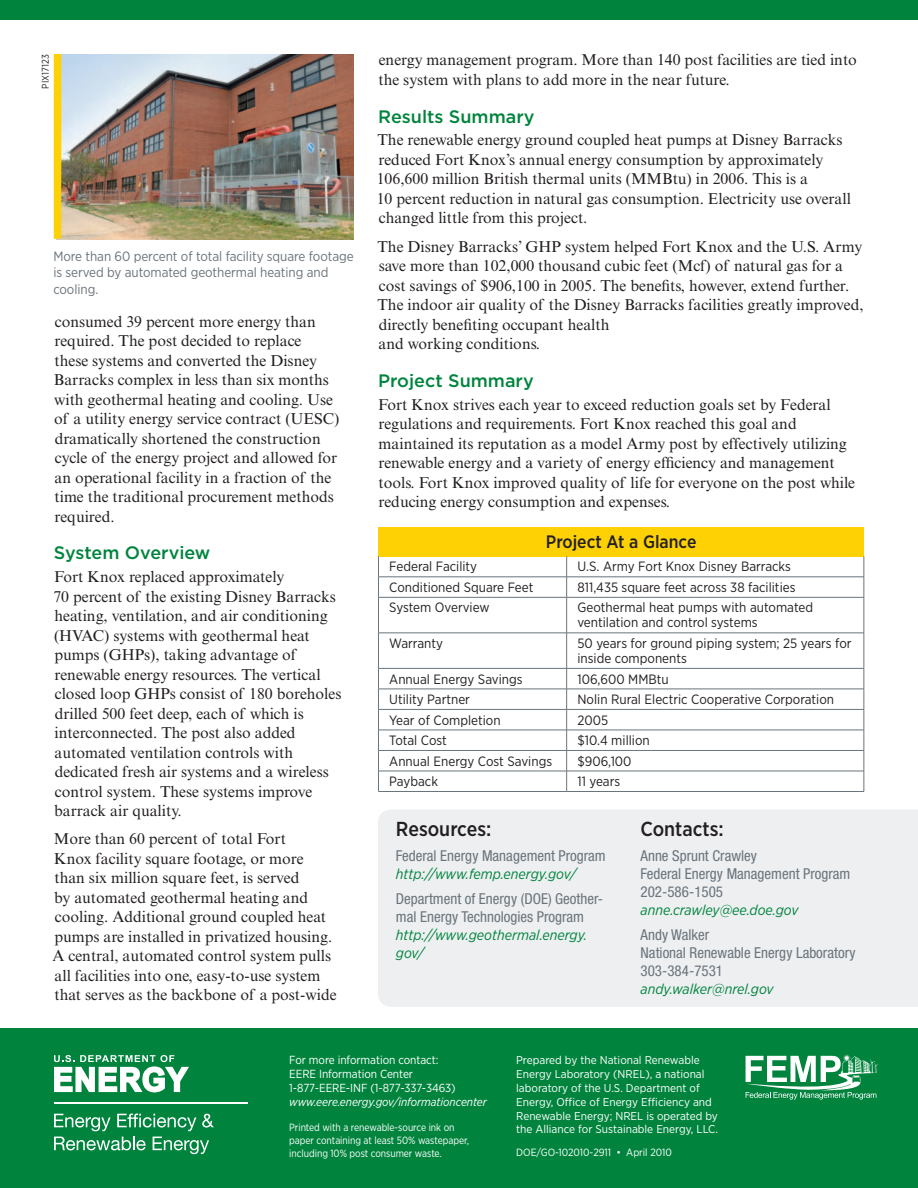
<style>
.page{position:relative;width:918px;height:1188px;background:#fff}
.page>*{position:absolute;margin:0;border:0;box-sizing:border-box;transform-origin:0 0}
.subhed{font:500 20.25px "Gotham Narrow";color:#231f20}
.subhead_1{font:500 18px "Gotham";color:#00843d}
.Side_Bar_Heading-1{font:500 18px "Gotham Narrow";color:#231f20}
.text{font:15.75px/19.5px "Times New Roman MT Std";color:#231f20}
.sidebar_text{font:condensed 15px/18px "Helvetica Neue LT Std";color:#6a747b}
.sidebar_text-2{font:italic 14.4px/18px "Gotham Narrow";color:#00843d}
.table_body{font:13.5px/15px "Gotham Narrow";color:#231f20}
.t1{font:13.5px/16.5px "Gotham Narrow";letter-spacing:-.005em;color:#6a747b}
.t2{font:11.7px/13.8px "Gotham Narrow";letter-spacing:-.005em;color:#fff}
.t3{font:italic 11.7px "Gotham Narrow";letter-spacing:-.005em;color:#fff}
.t4{font:11.4px/13.8px "Gotham Narrow";color:#fff}
.t5{font:10.5px/12.8px "Gotham Narrow";letter-spacing:-.005em;color:#fff;scale:.95 1}
.t6{font:10.5px "Gotham Narrow";letter-spacing:-.005em;color:#fff}
.text-2{font:9.75px "Gotham Narrow";letter-spacing:.01em;color:#231f20;scale:.95 1}
</style>
<div class="page">
<div style="left:378px;top:810px;width:540px;height:197px;background:#edeff1"></div>
<div style="left:0;top:0;width:918px;height:19px;background:#00843d"></div>
<div style="left:0;top:1028px;width:918px;height:160px;background:#00843d"></div>
<svg style="left:54px;top:1055px;width:135px;height:37px"></svg>
<hr style="left:54px;top:1102px;width:193px;height:1px;background:#fff">
<svg style="left:54px;top:1114px;width:57px;height:17px"></svg>
<svg style="left:117px;top:1114px;width:79px;height:17px"></svg>
<svg style="left:202px;top:1114px;width:12px;height:14px"></svg>
<svg style="left:54px;top:1137px;width:92px;height:13px"></svg>
<svg style="left:153px;top:1137px;width:56px;height:17px"></svg>
<svg style="left:745px;top:1054px;width:134px;height:46px"></svg>
<div style="left:378px;top:527px;width:486px;height:29px;background:#fed105"></div>
<hr style="left:378px;top:577px;width:189px;height:1px;background:#6a747b">
<svg style="left:378px;top:556px;width:1px;height:41px"></svg>
<hr style="left:567px;top:577px;width:297px;height:1px;background:#6a747b">
<svg style="left:864px;top:556px;width:1px;height:41px"></svg>
<hr style="left:378px;top:597px;width:189px;height:1px;background:#6a747b">
<hr style="left:378px;top:597px;width:1px;height:36px;background:#6a747b">
<hr style="left:567px;top:597px;width:297px;height:1px;background:#6a747b">
<hr style="left:864px;top:597px;width:1px;height:36px;background:#6a747b">
<hr style="left:378px;top:633px;width:189px;height:1px;background:#6a747b">
<hr style="left:378px;top:633px;width:1px;height:35px;background:#6a747b">
<hr style="left:567px;top:633px;width:297px;height:1px;background:#6a747b">
<hr style="left:864px;top:633px;width:1px;height:35px;background:#6a747b">
<hr style="left:378px;top:668px;width:189px;height:1px;background:#6a747b">
<hr style="left:567px;top:668px;width:297px;height:1px;background:#6a747b">
<hr style="left:378px;top:689px;width:189px;height:1px;background:#6a747b">
<hr style="left:567px;top:689px;width:297px;height:1px;background:#6a747b">
<hr style="left:378px;top:709px;width:189px;height:1px;background:#6a747b">
<hr style="left:567px;top:709px;width:297px;height:1px;background:#6a747b">
<hr style="left:378px;top:730px;width:189px;height:1px;background:#6a747b">
<hr style="left:567px;top:730px;width:297px;height:1px;background:#6a747b">
<hr style="left:378px;top:750px;width:189px;height:1px;background:#6a747b">
<hr style="left:567px;top:750px;width:297px;height:1px;background:#6a747b">
<hr style="left:378px;top:771px;width:189px;height:1px;background:#6a747b">
<svg style="left:378px;top:669px;width:1px;height:122px"></svg>
<hr style="left:567px;top:771px;width:297px;height:1px;background:#6a747b">
<svg style="left:864px;top:669px;width:1px;height:122px"></svg>
<hr style="left:378px;top:791px;width:189px;height:1px;background:#6a747b">
<hr style="left:567px;top:791px;width:297px;height:1px;background:#6a747b">
<svg style="left:566px;top:556px;width:1px;height:41px"></svg>
<hr style="left:566px;top:597px;width:1px;height:36px;background:#6a747b">
<hr style="left:566px;top:633px;width:1px;height:35px;background:#6a747b">
<svg style="left:566px;top:669px;width:1px;height:122px"></svg>
<img style="left:61px;top:54px;width:293px;height:185px">
<div style="left:54px;top:54px;width:7px;height:185px;background:#fed105"></div>
<p class="text-2" style="left:39px;top:89px;width:38px;rotate:-90deg">PIX17123</p>
<p class="t1" style="left:53px;top:248px;width:302px">More than 60 percent of total facility square footage is served by automated geothermal heating and cooling.</p>
<p class="text" style="left:54px;top:311px;width:287px">consumed 39 percent more energy than required. The post decided to replace<br>these systems and converted the Disney Barracks complex in less than six months with geothermal heating and cooling. Use of a utility energy service contract (UESC) dramatically shortened the construction cycle of the energy project and allowed for an operational facility in a fraction of the time the traditional procurement methods required.</p>
<p class="subhead_1" style="left:54px;top:541px;width:158px">System Overview</p>
<p class="text" style="left:53px;top:567px;width:290px">Fort Knox replaced approximately<br>70 percent of the existing Disney Barracks heating, ventilation, and air conditioning (HVAC) systems with geothermal heat pumps (GHPs), taking advantage of renewable energy resources. The vertical closed loop GHPs consist of 180 boreholes drilled 500 feet deep, each of which is interconnected. The post also added automated ventilation controls with dedicated fresh air systems and a wireless control system. These systems improve barrack air quality.</p>
<p class="text" style="left:52px;top:829px;width:286px">More than 60 percent of total Fort<br>Knox facility square footage, or more<br>than six million square feet, is served<br>by automated geothermal heating and cooling. Additional ground coupled heat pumps are installed in privatized housing.<br>A central, automated control system pulls all facilities into one, easy-to-use system that serves as the backbone of a post-wide</p>
<p class="text" style="left:379px;top:50px;width:480px">energy management program. More than 140 post facilities are tied into the system with plans to add more in the near future.</p>
<p class="subhead_1" style="left:378px;top:105px;width:158px">Results Summary</p>
<p class="text" style="left:377px;top:130px;width:476px">The renewable energy ground coupled heat pumps at Disney Barracks reduced Fort Knox’s annual energy consumption by approximately 106,600 million British thermal units (MMBtu) in 2006. This is a<br>10 percent reduction in natural gas consumption. Electricity use overall changed little from this project.</p>
<p class="text" style="left:377px;top:236px;width:488px">The Disney Barracks’ GHP system helped Fort Knox and the U.S. Army save more than 102,000 thousand cubic feet (Mcf) of natural gas for a cost savings of $906,100 in 2005. The benefits, however, extend further.<br>The indoor air quality of the Disney Barracks facilities greatly improved, directly benefiting occupant health<br>and working conditions.</p>
<p class="subhead_1" style="left:378px;top:369px;width:157px">Project Summary</p>
<p class="text" style="left:378px;top:395px;width:479px">Fort Knox strives each year to exceed reduction goals set by Federal regulations and requirements. Fort Knox reached this goal and maintained its reputation as a model Army post by effectively utilizing renewable energy and a variety of energy efficiency and management tools. Fort Knox improved quality of life for everyone on the post while reducing energy consumption and expenses.</p>
<p class="Side_Bar_Heading-1" style="left:546px;top:530px;width:152px">Project At a Glance</p>
<p class="table_body" style="left:389px;top:559px;width:89px">Federal Facility</p>
<p class="table_body" style="left:577px;top:559px;width:215px">U.S. Army Fort Knox Disney Barracks</p>
<p class="table_body" style="left:389px;top:579px;width:146px">Conditioned Square Feet</p>
<p class="table_body" style="left:577px;top:579px;width:220px">811,435 square feet across 38 facilities</p>
<p class="table_body" style="left:389px;top:600px;width:102px">System Overview</p>
<p class="table_body" style="left:577px;top:600px;width:237px">Geothermal heat pumps with automated ventilation and control systems</p>
<p class="table_body" style="left:389px;top:635px;width:55px">Warranty</p>
<p class="table_body" style="left:577px;top:635px;width:276px">50 years for ground piping system; 25 years for inside components</p>
<p class="table_body" style="left:389px;top:671px;width:135px">Annual Energy Savings</p>
<p class="table_body" style="left:577px;top:671px;width:93px">106,600 MMBtu</p>
<p class="table_body" style="left:389px;top:692px;width:82px">Utility Partner</p>
<p class="table_body" style="left:577px;top:692px;width:258px">Nolin Rural Electric Cooperative Corporation</p>
<p class="table_body" style="left:389px;top:712px;width:113px">Year of Completion</p>
<p class="table_body" style="left:577px;top:712px;width:32px">2005</p>
<p class="table_body" style="left:389px;top:733px;width:59px">Total Cost</p>
<p class="table_body" style="left:577px;top:733px;width:74px">$10.4 million</p>
<p class="table_body" style="left:389px;top:753px;width:164px">Annual Energy Cost Savings</p>
<p class="table_body" style="left:577px;top:753px;width:56px">$906,100</p>
<p class="table_body" style="left:389px;top:774px;width:50px">Payback</p>
<p class="table_body" style="left:577px;top:774px;width:44px">11 years</p>
<p class="subhed" style="left:396px;top:816px;width:97px">Resources:</p>
<p class="sidebar_text" style="left:396px;top:847px;width:211px">Federal Energy Management Program</p>
<p class="sidebar_text-2" style="left:396px;top:865px;width:182px">http://www.femp.energy.gov/</p>
<p class="sidebar_text" style="left:396px;top:890px;width:209px">Department of Energy (DOE) Geother&shy;mal Energy Technologies Program</p>
<p class="sidebar_text-2" style="left:396px;top:926px;width:193px">http://www.geothermal.energy. gov/</p>
<p class="subhed" style="left:641px;top:816px;width:85px">Contacts:</p>
<p class="sidebar_text" style="left:641px;top:847px;width:211px">Anne Sprunt Crawley<br>Federal Energy Management Program<br>202-586-1505</p>
<p class="sidebar_text-2" style="left:641px;top:901px;width:159px">anne.crawley@ee.doe.gov</p>
<p class="sidebar_text" style="left:641px;top:926px;width:217px">Andy Walker<br>National Renewable Energy Laboratory<br>303-384-7531</p>
<p class="sidebar_text-2" style="left:641px;top:980px;width:135px">andy.walker@nrel.gov</p>
<p class="t2" style="left:289px;top:1053px;width:151px">For more information contact:<br>EERE Information Center</p>
<p class="t2" style="left:289px;top:1081px;width:168px">1-877-EERE-INF (1-877-337-3463)</p>
<p class="t3" style="left:289px;top:1094px;width:199px">www.eere.energy.gov/informationcenter</p>
<p class="t5" style="left:289px;top:1121px;width:191px">Printed with a renewable-source ink on paper containing at least 50% wastepaper, including 10% post consumer waste.</p>
<p class="t4" style="left:516px;top:1053px;width:203px">Prepared by the National Renewable Energy Laboratory (NREL), a national laboratory of the U.S. Department of Energy, Office of Energy Efficiency and Renewable Energy; NREL is operated by the Alliance for Sustainable Energy, LLC.</p>
<p class="t6" style="left:516px;top:1146px;width:157px">DOE/GO-102010-2911 • April 2010</p>
</div>
